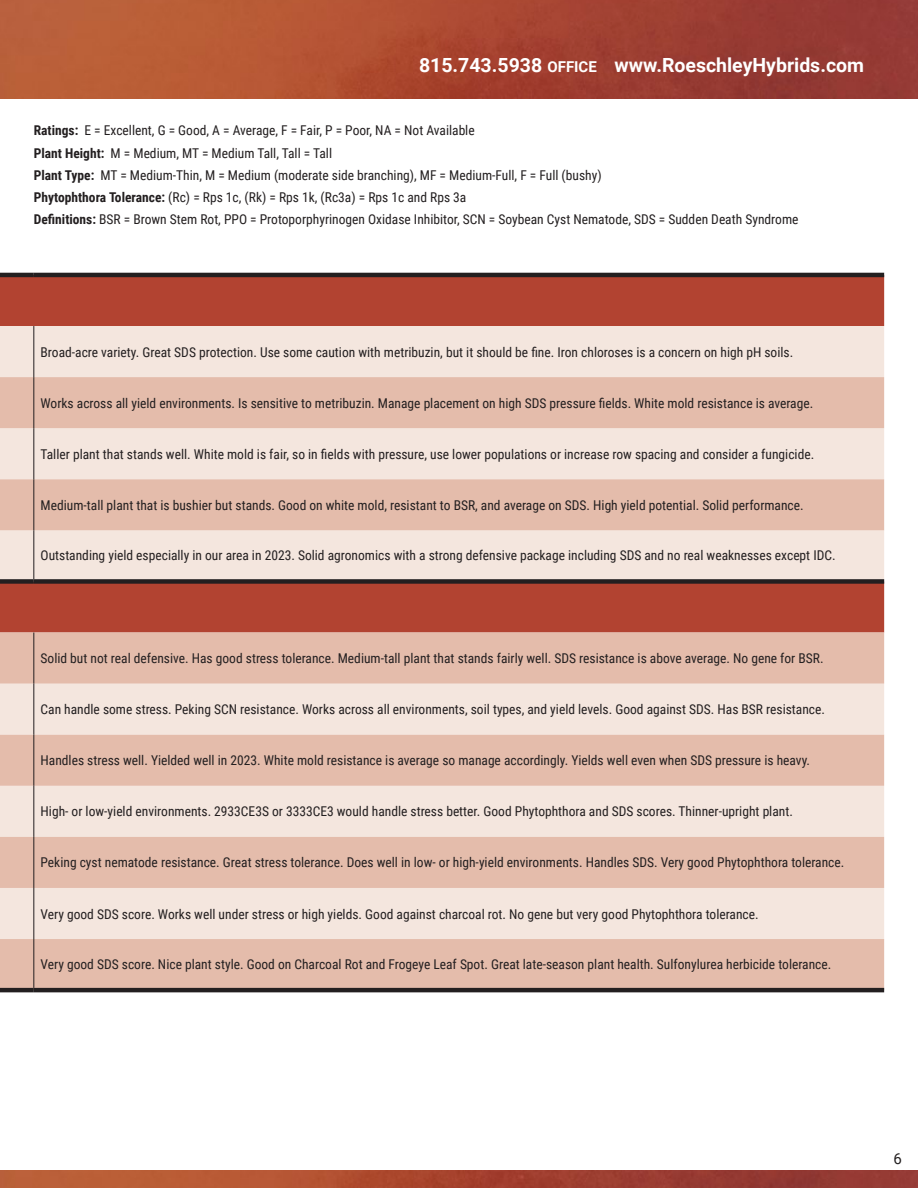
<style>
.page{position:relative;width:918px;height:1188px;background:#fff}
.page>*{position:absolute;margin:0;border:0;box-sizing:border-box;transform-origin:0 0}
.t1{font:700 19.5px "Roboto";color:#fff}
.t2{font:15px "Roboto";color:#231f20}
.t3{font:13.5px/22.2px "Roboto Condensed";color:#231f20}
.s1{font-size:15px}
.s2{font-weight:700}
</style>
<div class="page">
<img style="left:0;top:0;width:918px;height:98px">
<img style="left:0;top:1171px;width:918px;height:17px">
<div style="left:0;top:277px;width:884px;height:49px;background:#b24331"></div>
<div style="left:0;top:326px;width:884px;height:51px;background:#f4e6de"></div>
<svg style="left:0;top:377px;width:884px;height:611px;fill:#e4bcab"></svg>
<hr style="left:0;top:273px;width:34px;height:4px;background:#231f20">
<hr style="left:34px;top:273px;width:850px;height:4px;background:#231f20">
<div style="left:0;top:579px;width:34px;height:5px;background:#231f20"></div>
<div style="left:34px;top:579px;width:850px;height:5px;background:#231f20"></div>
<hr style="left:34px;top:633px;width:1px;height:51px;background:#231f20">
<hr style="left:34px;top:684px;width:1px;height:51px;background:#231f20">
<hr style="left:34px;top:735px;width:1px;height:51px;background:#231f20">
<hr style="left:34px;top:786px;width:1px;height:51px;background:#231f20">
<hr style="left:34px;top:837px;width:1px;height:51px;background:#231f20">
<hr style="left:34px;top:888px;width:1px;height:51px;background:#231f20">
<hr style="left:34px;top:939px;width:1px;height:49px;background:#231f20">
<hr style="left:34px;top:326px;width:1px;height:51px;background:#231f20">
<hr style="left:34px;top:377px;width:1px;height:51px;background:#231f20">
<hr style="left:34px;top:428px;width:1px;height:51px;background:#231f20">
<hr style="left:34px;top:479px;width:1px;height:51px;background:#231f20">
<hr style="left:34px;top:530px;width:1px;height:49px;background:#231f20">
<hr style="left:0;top:988px;width:34px;height:4px;background:#231f20">
<hr style="left:34px;top:988px;width:850px;height:4px;background:#231f20">
<h1 class="t1" style="left:419px;top:51px;width:447px">815.743.5938 <span class="s1">OFFICE</span> www.RoeschleyHybrids.com</h1>
<p class="t3" style="left:34px;top:119px;width:766px"><span class="s2">Ratings:</span> E = Excellent, G = Good, A = Average, F = Fair, P = Poor, NA = Not Available<br><span class="s2">Plant Height:</span> M = Medium, MT = Medium Tall, Tall = Tall<br><span class="s2">Plant Type:</span> MT = Medium-Thin, M = Medium (moderate side branching), MF = Medium-Full, F = Full (bushy)<br><span class="s2">Phytophthora Tolerance:</span> (Rc) = Rps 1c, (Rk) = Rps 1k, (Rc3a) = Rps 1c and Rps 3a<br><span class="s2">Definitions:</span> BSR = Brown Stem Rot, PPO = Protoporphyrinogen Oxidase Inhibitor, SCN = Soybean Cyst Nematode, SDS = Sudden Death Syndrome</p>
<p class="t3" style="left:41px;top:340px;width:754px">Broad-acre variety. Great SDS protection. Use some caution with metribuzin, but it should be fine. Iron chloroses is a concern on high pH soils.</p>
<p class="t3" style="left:41px;top:391px;width:774px">Works across all yield environments. Is sensitive to metribuzin. Manage placement on high SDS pressure fields. White mold resistance is average.</p>
<p class="t3" style="left:41px;top:442px;width:775px">Taller plant that stands well. White mold is fair, so in fields with pressure, use lower populations or increase row spacing and consider a fungicide.</p>
<p class="t3" style="left:41px;top:493px;width:765px">Medium-tall plant that is bushier but stands. Good on white mold, resistant to BSR, and average on SDS. High yield potential. Solid performance.</p>
<p class="t3" style="left:41px;top:543px;width:797px">Outstanding yield especially in our area in 2023. Solid agronomics with a strong defensive package including SDS and no real weaknesses except IDC.</p>
<p class="t3" style="left:41px;top:647px;width:785px">Solid but not real defensive. Has good stress tolerance. Medium-tall plant that stands fairly well. SDS resistance is above average. No gene for BSR.</p>
<p class="t3" style="left:41px;top:698px;width:786px">Can handle some stress. Peking SCN resistance. Works across all environments, soil types, and yield levels. Good against SDS. Has BSR resistance.</p>
<p class="t3" style="left:41px;top:749px;width:771px">Handles stress well. Yielded well in 2023. White mold resistance is average so manage accordingly. Yields well even when SDS pressure is heavy.</p>
<p class="t3" style="left:41px;top:800px;width:754px">High- or low-yield environments. 2933CE3S or 3333CE3 would handle stress better. Good Phytophthora and SDS scores. Thinner-upright plant.</p>
<p class="t3" style="left:41px;top:851px;width:805px">Peking cyst nematode resistance. Great stress tolerance. Does well in low- or high-yield environments. Handles SDS. Very good Phytophthora tolerance.</p>
<p class="t3" style="left:41px;top:902px;width:720px">Very good SDS score. Works well under stress or high yields. Good against charcoal rot. No gene but very good Phytophthora tolerance.</p>
<p class="t3" style="left:41px;top:952px;width:792px">Very good SDS score. Nice plant style. Good on Charcoal Rot and Frogeye Leaf Spot. Great late-season plant health. Sulfonylurea herbicide tolerance.</p>
<p class="t2" style="left:894px;top:1149px;width:10px">6</p>
</div>
